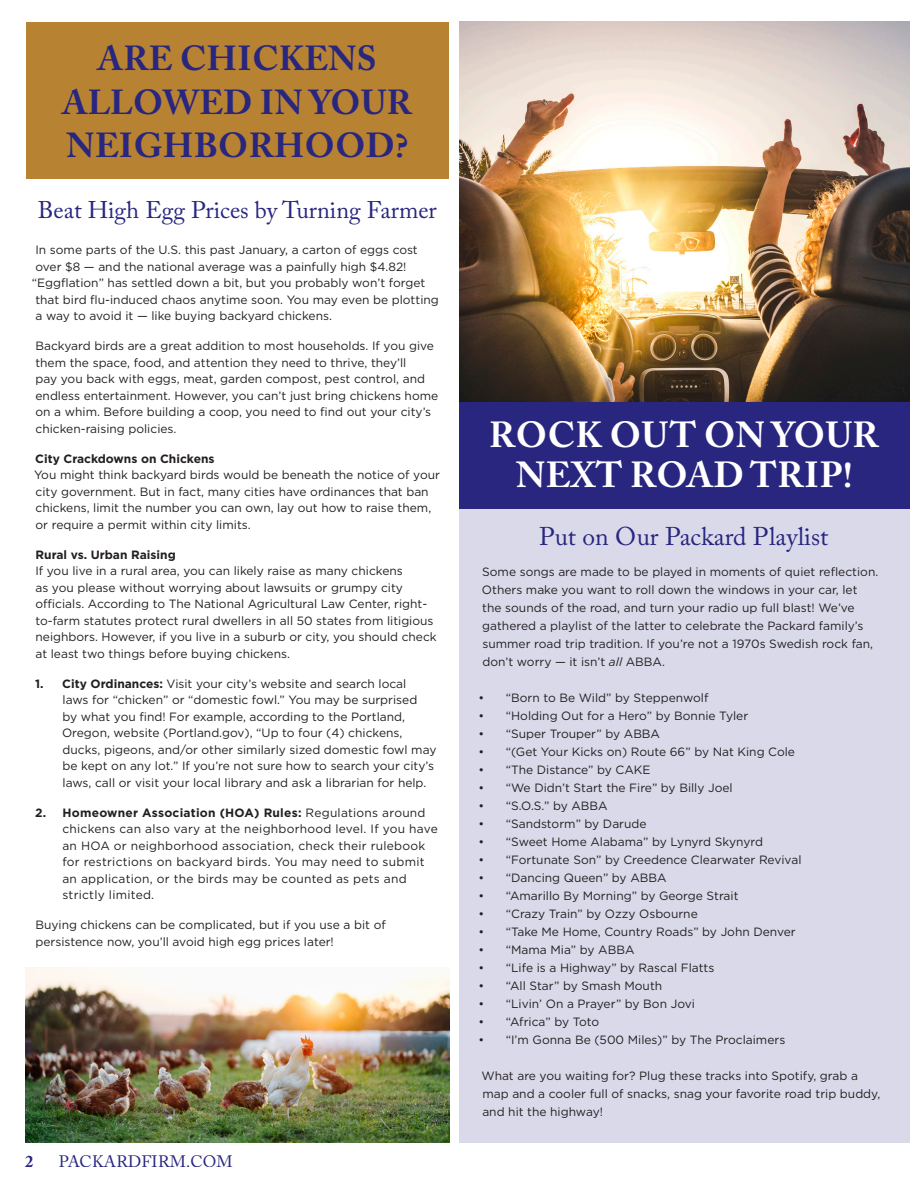
<style>
.page{position:relative;width:918px;height:1188px;background:#fff}
.page>*{position:absolute;margin:0;border:0;box-sizing:border-box;transform-origin:0 0}
.t1{font:700 36px/40.5px "Adobe Caslon Pro";letter-spacing:.015em;color:#fff;text-align:center}
.t2{font:700 34.5px/43.2px "Adobe Caslon Pro";letter-spacing:.015em;color:#28267f;text-align:center}
.t3{font:25.5px "Adobe Caslon Pro";color:#28267f}
.t4{font:24px "Adobe Caslon Pro";color:#28267f}
.t5{font:16.5px "Adobe Caslon Pro";letter-spacing:.015em;color:#28267f}
.t6{font:700 16.5px "Adobe Caslon Pro";color:#28267f}
.body{font:12px/16.5px "Gotham";color:#231f20}
.body-2{font:12px/16.5px "Gotham";letter-spacing:.02em;color:#231f20}
.s1{font-weight:700}
.s2{font-style:italic}
</style>
<div class="page">
<div style="left:459px;top:0;width:450px;height:1143px;background:#dad9ea"></div>
<div style="left:26px;top:22px;width:423px;height:156px;background:#b78232"></div>
<img style="left:459px;top:20px;width:450px;height:382px">
<img style="left:25px;top:968px;width:424px;height:175px">
<div style="left:459px;top:402px;width:450px;height:106px;background:#28267f"></div>
<div style="left:0;top:0;width:918px;height:20px;background:#fff"></div>
<p class="t2" style="left:62px;top:37px;width:351px">ARE CHICKENS<br>ALLOWED IN YOUR<br>NEIGHBORHOOD?</p>
<p class="t4" style="left:38px;top:196px;width:401px">Beat High Egg Prices by Turning Farmer</p>
<p class="body" style="left:35px;top:241px;width:384px">In some parts of the U.S. this past January, a carton of eggs cost</p>
<p class="body" style="left:36px;top:258px;width:373px">over $8 — and the national average was a painfully high $4.82!</p>
<p class="body" style="left:32px;top:274px;width:395px">“Eggflation” has settled down a bit, but you probably won’t forget</p>
<p class="body" style="left:35px;top:291px;width:405px">that bird flu-induced chaos anytime soon. You may even be plotting</p>
<p class="body" style="left:35px;top:307px;width:298px">a way to avoid it — like buying backyard chickens.</p>
<p class="body" style="left:35px;top:337px;width:404px">Backyard birds are a great addition to most households. If you give them the space, food, and attention they need to thrive, they’ll<br>pay you back with eggs, meat, garden compost, pest control, and endless entertainment. However, you can’t just bring chickens home on a whim. Before building a coop, you need to find out your city’s chicken-raising policies.</p>
<p class="body" style="left:34px;top:450px;width:408px"><span class="s1">City Crackdowns on Chickens<br></span>You might think backyard birds would be beneath the notice of your city government. But in fact, many cities have ordinances that ban chickens, limit the number you can own, lay out how to raise them, or require a permit within city limits.</p>
<p class="body" style="left:35px;top:546px;width:403px"><span class="s1">Rural vs. Urban Raising<br></span>If you live in a rural area, you can likely raise as many chickens<br>as you please without worrying about lawsuits or grumpy city officials. According to The National Agricultural Law Center, right&shy;to-farm statutes protect rural dwellers in all 50 states from litigious neighbors. However, if you live in a suburb or city, you should check at least two things before buying chickens.</p>
<p class="body" style="left:62px;top:675px;width:376px;text-indent:-27px"><span class="s1">1. City Ordinances:</span> Visit your city’s website and search local<br>laws for “chicken” or “domestic fowl.” You may be surprised<br>by what you find! For example, according to the Portland, Oregon, website (Portland.gov), “Up to four (4) chickens, ducks, pigeons, and/or other similarly sized domestic fowl may be kept on any lot.” If you’re not sure how to search your city’s laws, call or visit your local library and ask a librarian for help.</p>
<p class="body-2" style="left:62px;top:804px;width:377px;text-indent:-27px"><span class="s1">2. Homeowner Association (HOA) Rules:</span> Regulations around chickens can also vary at the neighborhood level. If you have an HOA or neighborhood association, check their rulebook for restrictions on backyard birds. You may need to submit an application, or the birds may be counted as pets and strictly limited.</p>
<p class="body" style="left:35px;top:916px;width:352px">Buying chickens can be complicated, but if you use a bit of persistence now, you’ll avoid high egg prices later!</p>
<p class="t6" style="left:25px;top:1152px;width:10px">2</p>
<p class="t5" style="left:59px;top:1152px;width:175px">PACKARDFIRM.COM</p>
<p class="t1" style="left:489px;top:414px;width:391px">ROCK OUT ON YOUR<br>NEXT ROAD TRIP!</p>
<p class="t3" style="left:539px;top:521px;width:290px">Put on Our Packard Playlist</p>
<p class="body" style="left:482px;top:562px;width:398px;line-height:18px">Some songs are made to be played in moments of quiet reflection.<br>Others make you want to roll down the windows in your car, let the sounds of the road, and turn your radio up full blast! We’ve gathered a playlist of the latter to celebrate the Packard family’s summer road trip tradition. If you’re not a 1970s Swedish rock fan, don’t worry — it isn’t <span class="s2">all</span> ABBA.</p>
<p class="body" style="left:479px;top:689px;width:231px">• “Born to Be Wild” by Steppenwolf</p>
<p class="body" style="left:479px;top:707px;width:271px">• “Holding Out for a Hero” by Bonnie Tyler</p>
<p class="body" style="left:479px;top:725px;width:183px">• “Super Trouper” by ABBA</p>
<p class="body" style="left:479px;top:743px;width:318px">• “(Get Your Kicks on) Route 66” by Nat King Cole</p>
<p class="body" style="left:479px;top:761px;width:173px">• “The Distance” by CAKE</p>
<p class="body" style="left:479px;top:779px;width:256px">• “We Didn’t Start the Fire” by Billy Joel</p>
<p class="body" style="left:479px;top:797px;width:131px">• “S.O.S.” by ABBA</p>
<p class="body" style="left:479px;top:815px;width:170px">• “Sandstorm” by Darude</p>
<p class="body" style="left:479px;top:833px;width:286px">• “Sweet Home Alabama” by Lynyrd Skynyrd</p>
<p class="body" style="left:479px;top:851px;width:324px">• “Fortunate Son” by Creedence Clearwater Revival</p>
<p class="body" style="left:479px;top:869px;width:190px">• “Dancing Queen” by ABBA</p>
<p class="body" style="left:479px;top:887px;width:261px">• “Amarillo By Morning” by George Strait</p>
<p class="body" style="left:479px;top:905px;width:221px">• “Crazy Train” by Ozzy Osbourne</p>
<p class="body" style="left:479px;top:923px;width:319px">• “Take Me Home, Country Roads” by John Denver</p>
<p class="body" style="left:479px;top:941px;width:157px">• “Mama Mia” by ABBA</p>
<p class="body" style="left:479px;top:959px;width:237px">• “Life is a Highway” by Rascal Flatts</p>
<p class="body" style="left:479px;top:977px;width:185px">• “All Star” by Smash Mouth</p>
<p class="body" style="left:479px;top:995px;width:218px">• “Livin’ On a Prayer” by Bon Jovi</p>
<p class="body" style="left:479px;top:1013px;width:122px">• “Africa” by Toto</p>
<p class="body" style="left:479px;top:1031px;width:308px">• “I’m Gonna Be (500 Miles)” by The Proclaimers</p>
<p class="body" style="left:482px;top:1066px;width:400px;line-height:18px">What are you waiting for? Plug these tracks into Spotify, grab a map and a cooler full of snacks, snag your favorite road trip buddy, and hit the highway!</p>
</div>
